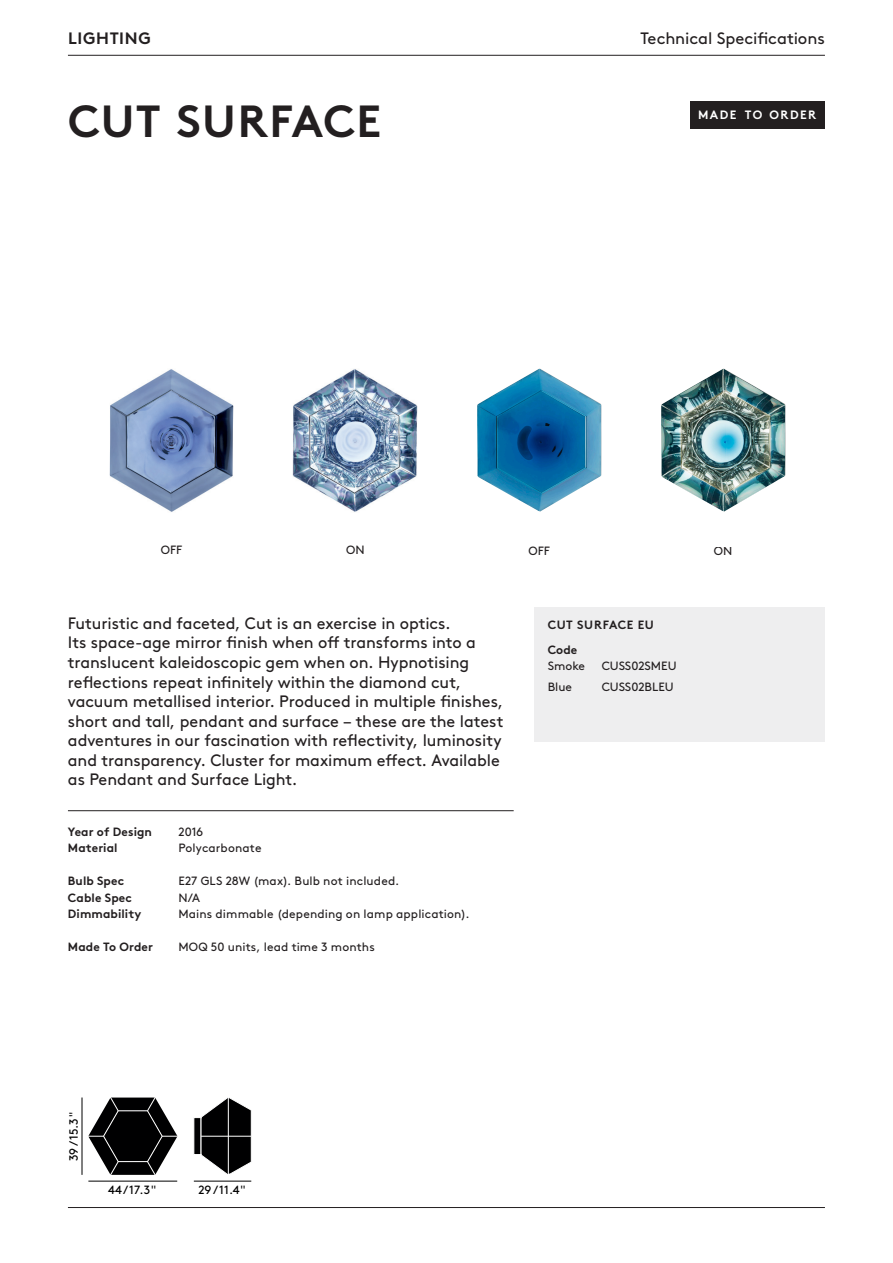
<style>
.page{position:relative;width:893px;height:1263px;background:#fff}
.page>*{position:absolute;margin:0;border:0;box-sizing:border-box;transform-origin:0 0}
.Family_Name{font:700 45px "Brown Std";letter-spacing:.025em;color:#231f20}
.Product_description{font:16.5px/19.5px "Brown Std";letter-spacing:-.005em;color:#231f20}
.Category_H2{font:16.5px "Brown Std";letter-spacing:-.005em;color:#231f20}
.Category_H1{font:700 16.5px "Brown Std";letter-spacing:.045em;color:#231f20}
.t1{font:700 12.15px "Brown Std";letter-spacing:.12em;color:#fff}
.Body_Copy{font:12px/16.5px "Brown Std";letter-spacing:.01em;color:#231f20}
.Body_Copy-2{font:700 12px "Brown Std";letter-spacing:.01em;color:#231f20}
.t2{font:12px "Brown Std";color:#010000}
.Body_Copy-3{font:700 12px "Brown Std";letter-spacing:.045em;color:#231f20}
.s1{font-weight:700}
</style>
<div class="page">
<hr style="left:68px;top:810px;width:446px;height:1px;background:#231f20">
<img style="left:109px;top:369px;width:309px;height:143px">
<hr style="left:82px;top:1097px;width:1px;height:78px;background:#000001">
<hr style="left:88px;top:1181px;width:89px;height:1px;background:#000001">
<hr style="left:194px;top:1181px;width:57px;height:1px;background:#000001">
<svg style="left:88px;top:1097px;width:90px;height:78px"></svg>
<svg style="left:194px;top:1097px;width:58px;height:77px"></svg>
<hr style="left:201px;top:1136px;width:50px;height:1px;background:#fff">
<hr style="left:228px;top:1097px;width:1px;height:78px;background:#fff">
<img style="left:477px;top:369px;width:125px;height:143px">
<div style="left:691px;top:101px;width:134px;height:28px;background:#231f20"></div>
<img style="left:661px;top:369px;width:125px;height:143px">
<div style="left:535px;top:607px;width:290px;height:134px;background:#eeeeef"></div>
<hr style="left:68px;top:55px;width:757px;height:1px;background:#231f20">
<hr style="left:68px;top:1207px;width:757px;height:1px;background:#231f20">
<p class="Category_H1" style="left:68px;top:29px;width:84px">LIGHTING</p>
<p class="Category_H2" style="left:640px;top:29px;width:186px">Technical Specifications</p>
<p class="Family_Name" style="left:68px;top:93px;width:315px">CUT SURFACE</p>
<p class="t1" style="left:698px;top:108px;width:120px">MADE TO ORDER</p>
<p class="Body_Copy" style="left:161px;top:541px;width:23px">OFF</p>
<p class="Body_Copy" style="left:346px;top:541px;width:20px">ON</p>
<p class="Product_description" style="left:68px;top:614px;width:437px">Futuristic and faceted, Cut is an exercise in optics.<br>Its space-age mirror finish when off transforms into a translucent kaleidoscopic gem when on. Hypnotising reflections repeat infinitely within the diamond cut, vacuum metallised interior. Produced in multiple finishes, short and tall, pendant and surface – these are the latest adventures in our fascination with reflectivity, luminosity and transparency. Cluster for maximum effect. Available as Pendant and Surface Light.</p>
<p class="Body_Copy-2" style="left:68px;top:824px;width:86px">Year of Design</p>
<p class="Body_Copy" style="left:178px;top:823px;width:26px">2016</p>
<p class="Body_Copy-2" style="left:68px;top:840px;width:51px">Material</p>
<p class="Body_Copy" style="left:178px;top:840px;width:85px">Polycarbonate</p>
<p class="Body_Copy-2" style="left:68px;top:873px;width:58px">Bulb Spec</p>
<p class="Body_Copy" style="left:178px;top:873px;width:222px">E27 GLS 28W (max). Bulb not included.</p>
<p class="Body_Copy-2" style="left:68px;top:890px;width:66px">Cable Spec</p>
<p class="Body_Copy" style="left:178px;top:889px;width:23px">N/A</p>
<p class="Body_Copy-2" style="left:68px;top:906px;width:75px">Dimmability</p>
<p class="Body_Copy" style="left:178px;top:906px;width:292px">Mains dimmable (depending on lamp application).</p>
<p class="Body_Copy-2" style="left:68px;top:939px;width:87px">Made To Order</p>
<p class="Body_Copy" style="left:178px;top:939px;width:198px">MOQ 50 units, lead time 3 months</p>
<p class="Body_Copy" style="left:528px;top:542px;width:23px">OFF</p>
<p class="Body_Copy" style="left:714px;top:542px;width:20px">ON</p>
<p class="Body_Copy-3" style="left:548px;top:617px;width:108px">CUT SURFACE EU</p>
<p class="Body_Copy" style="left:548px;top:641px;width:39px"><span class="s1">Code<br></span>Smoke</p>
<p class="Body_Copy" style="left:602px;top:658px;width:76px">CUSS02SMEU</p>
<p class="Body_Copy" style="left:548px;top:679px;width:26px">Blue</p>
<p class="Body_Copy" style="left:602px;top:679px;width:73px">CUSS02BLEU</p>
<p class="t2" style="left:67px;top:1161px;width:51px;rotate:-90deg">39 / 15.3"</p>
<p class="t2" style="left:108px;top:1183px;width:50px">44 / 17.3"</p>
<p class="t2" style="left:198px;top:1183px;width:50px">29 / 11.4"</p>
</div>
